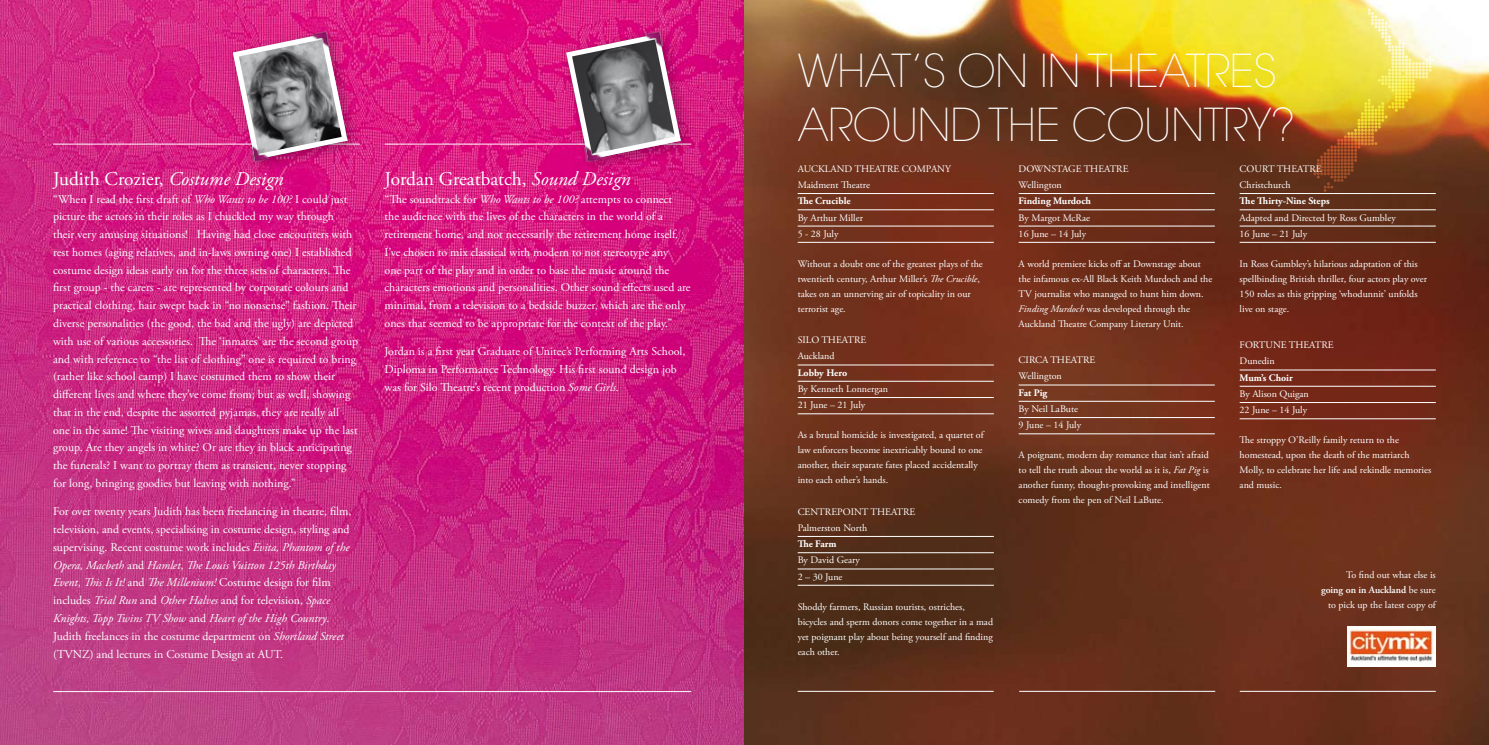
<style>
.page{position:relative;width:1489px;height:745px;background:#fff}
.page>*{position:absolute;margin:0;border:0;box-sizing:border-box;transform-origin:0 0}
.t1{font:200 45px/54px "ITC Avant Garde Std";letter-spacing:-.01em;color:#fff}
.t2{font:19.38px "Adobe Garamond Pro";color:#fff}
.t3{font:11.88px/17.8px "Adobe Garamond Pro";color:#fff}
.t4{font:10px/15px "Adobe Garamond Pro";color:#fff}
.t5{font:700 10px "Adobe Garamond Pro";color:#fff}
.s1{font-style:italic}
.s2{font-weight:600}
</style>
<div class="page">
<img style="left:0;top:0;width:1488px;height:744px">
<hr style="left:53px;top:691px;width:638px;height:1px;background:#fff">
<hr style="left:797px;top:690px;width:196px;height:1px;background:#fff">
<svg style="left:1313px;top:9px;width:121px;height:183px;background:#c8a447"></svg>
<img style="left:1347px;top:626px;width:88px;height:39px">
<hr style="left:1239px;top:690px;width:196px;height:1px;background:#fff">
<hr style="left:1019px;top:690px;width:196px;height:1px;background:#fff">
<hr style="left:797px;top:193px;width:196px;height:1px;background:#fff">
<hr style="left:797px;top:209px;width:196px;height:1px;background:#fff">
<hr style="left:797px;top:226px;width:196px;height:1px;background:#fff">
<hr style="left:797px;top:242px;width:196px;height:1px;background:#fff">
<hr style="left:797px;top:364px;width:196px;height:1px;background:#fff">
<hr style="left:797px;top:381px;width:196px;height:1px;background:#fff">
<hr style="left:797px;top:397px;width:196px;height:1px;background:#fff">
<hr style="left:797px;top:413px;width:196px;height:1px;background:#fff">
<hr style="left:797px;top:536px;width:196px;height:1px;background:#fff">
<hr style="left:797px;top:552px;width:196px;height:1px;background:#fff">
<hr style="left:797px;top:568px;width:196px;height:1px;background:#fff">
<hr style="left:797px;top:584px;width:196px;height:1px;background:#fff">
<hr style="left:1018px;top:193px;width:196px;height:1px;background:#fff">
<hr style="left:1018px;top:209px;width:196px;height:1px;background:#fff">
<hr style="left:1018px;top:226px;width:196px;height:1px;background:#fff">
<hr style="left:1018px;top:242px;width:196px;height:1px;background:#fff">
<hr style="left:1018px;top:384px;width:196px;height:1px;background:#fff">
<hr style="left:1018px;top:401px;width:196px;height:1px;background:#fff">
<hr style="left:1018px;top:417px;width:196px;height:1px;background:#fff">
<hr style="left:1018px;top:433px;width:196px;height:1px;background:#fff">
<hr style="left:1239px;top:193px;width:196px;height:1px;background:#fff">
<hr style="left:1239px;top:209px;width:196px;height:1px;background:#fff">
<hr style="left:1239px;top:226px;width:196px;height:1px;background:#fff">
<hr style="left:1239px;top:242px;width:196px;height:1px;background:#fff">
<hr style="left:1239px;top:369px;width:196px;height:1px;background:#fff">
<hr style="left:1239px;top:386px;width:196px;height:1px;background:#fff">
<hr style="left:1239px;top:402px;width:196px;height:1px;background:#fff">
<hr style="left:1239px;top:418px;width:196px;height:1px;background:#fff">
<hr style="left:53px;top:144px;width:307px;height:1px;background:#fff">
<hr style="left:384px;top:144px;width:307px;height:1px;background:#fff">
<div style="left:224px;top:25px;width:139px;height:151px;background:#000;opacity:.3"></div>
<svg style="left:230px;top:31px;width:120px;height:132px;background:#a6698a"></svg>
<div style="left:557px;top:25px;width:139px;height:151px;background:#000;opacity:.3"></div>
<svg style="left:563px;top:31px;width:120px;height:132px;background:#9d5d81"></svg>
<img style="left:309px;top:30px;width:21px;height:22px">
<img style="left:250px;top:141px;width:20px;height:21px">
<img style="left:643px;top:30px;width:21px;height:22px">
<img style="left:583px;top:141px;width:20px;height:21px">
<h2 class="t2" style="left:53px;top:167px;width:232px">Judith Crozier, <span class="s1">Costume Design</span></h2>
<p class="t3" style="left:53px;top:190px;width:306px">“When I read the first draft of <span class="s1">Who Wants to be 100?</span> I could just picture the actors in their roles as I chuckled my way through their very amusing situations! Having had close encounters with rest homes (aging relatives, and in-laws owning one) I established costume design ideas early on for the three sets of characters. The first group - the carers - are represented by corporate colours and practical clothing, hair swept back in “no nonsense” fashion. Their diverse personalities (the good, the bad and the ugly) are depicted with use of various accessories. The ‘inmates’ are the second group and with reference to “the list of clothing” one is required to bring (rather like school camp) I have costumed them to show their different lives and where they’ve come from; but as well, showing that in the end, despite the assorted pyjamas, they are really all one in the same! The visiting wives and daughters make up the last group. Are they angels in white? Or are they in black anticipating the funerals? I want to portray them as transient, never stopping for long, bringing goodies but leaving with nothing.”</p>
<p class="t3" style="left:53px;top:503px;width:300px">For over twenty years Judith has been freelancing in theatre, film, television, and events, specialising in costume design, styling and supervising. Recent costume work includes <span class="s1">Evita, Phantom of the Opera, Macbeth</span> and <span class="s1">Hamlet</span>, <span class="s1">The Louis Vuitton 125th Birthday Event</span>, <span class="s1">This Is It!</span> and <span class="s1">The Millenium!</span> Costume design for film includes <span class="s1">Trial Run</span> and <span class="s1">Other Halves</span> and for television, <span class="s1">Space Knights, Topp Twins TV Show</span> and <span class="s1">Heart of the High Country</span>.<br>Judith freelances in the costume department on <span class="s1">Shortland Street </span>(TVNZ) and lectures in Costume Design at AUT.</p>
<h2 class="t2" style="left:384px;top:167px;width:247px">Jordan Greatbatch, <span class="s1">Sound Design</span></h2>
<p class="t3" style="left:384px;top:190px;width:307px">“The soundtrack for <span class="s1">Who Wants to be 100?</span> attempts to connect<br>the audience with the lives of the characters in the world of a retirement home, and not necessarily the retirement home itself.<br>I’ve chosen to mix classical with modern to not stereotype any<br>one part of the play and in order to base the music around the characters emotions and personalities. Other sound effects used are minimal, from a television to a bedside buzzer, which are the only ones that seemed to be appropriate for the context of the play.”</p>
<p class="t3" style="left:384px;top:343px;width:302px">Jordan is a first year Graduate of Unitec’s Performing Arts School,<br>Diploma in Performance Technology. His first sound design job was for Silo Theatre’s recent production <span class="s1">Some Girls</span>.</p>
<h1 class="t1" style="left:797px;top:44px;width:499px">WHAT’S ON IN TH EATRES<br>AROUND TH E COUNTRY?</h1>
<p class="t4" style="left:797px;top:161px;width:155px;line-height:16.2px">AUCKLAND THEATRE COMPANY<br>Maidment Theatre</p>
<p class="t5" style="left:797px;top:195px;width:55px">The Crucible</p>
<p class="t4" style="left:797px;top:209px;width:67px;line-height:16.2px">By Arthur Miller<br>5 - 28 July</p>
<p class="t4" style="left:797px;top:256px;width:187px">Without a doubt one of the greatest plays of the twentieth century, Arthur Miller’s <span class="s1">The Crucible</span>, takes on an unnerving air of topicality in our terrorist age.</p>
<p class="t4" style="left:797px;top:332px;width:70px;line-height:16.2px">SILO THEATRE<br>Auckland</p>
<p class="t5" style="left:797px;top:366px;width:51px">Lobby Hero</p>
<p class="t4" style="left:797px;top:381px;width:92px;line-height:16.2px">By Kenneth Lonnergan<br>21 June – 21 July</p>
<p class="t4" style="left:797px;top:427px;width:187px">As a brutal homicide is investigated, a quartet of law enforcers become inextricably bound to one another, their separate fates placed accidentally into each other’s hands.</p>
<p class="t4" style="left:797px;top:503px;width:119px;line-height:16.2px">CENTREPOINT THEATRE<br>Palmerston North</p>
<p class="t5" style="left:797px;top:537px;width:40px">The Farm</p>
<p class="t4" style="left:797px;top:552px;width:64px;line-height:16.2px">By David Geary<br>2 – 30 June</p>
<p class="t4" style="left:797px;top:599px;width:197px">Shoddy farmers, Russian tourists, ostriches, bicycles and sperm donors come together in a mad yet poignant play about being yourself and finding each other.</p>
<p class="t4" style="left:1018px;top:161px;width:111px;line-height:16.2px">DOWNSTAGE THEATRE<br>Wellington</p>
<p class="t5" style="left:1018px;top:195px;width:74px">Finding Murdoch</p>
<p class="t4" style="left:1018px;top:209px;width:73px;line-height:16.2px">By Margot McRae<br>16 June – 14 July</p>
<p class="t4" style="left:1018px;top:256px;width:195px">A world premiere kicks off at Downstage about the infamous ex-All Black Keith Murdoch and the TV journalist who managed to hunt him down.<br><span class="s1">Finding Murdoch</span> was developed through the Auckland Theatre Company Literary Unit.</p>
<p class="t4" style="left:1018px;top:352px;width:78px;line-height:16.2px">CIRCA THEATRE<br>Wellington</p>
<p class="t5" style="left:1018px;top:386px;width:30px">Fat Pig</p>
<p class="t4" style="left:1018px;top:401px;width:64px;line-height:16.2px">By Neil LaBute<br>9 June – 14 July</p>
<p class="t4" style="left:1018px;top:447px;width:193px;text-align:justify">A poignant, modern day romance that isn’t afraid to tell the truth about the world as it is, <span class="s1">Fat Pig</span> is another funny, thought-provoking and intelligent comedy from the pen of Neil LaBute.</p>
<p class="t4" style="left:1239px;top:161px;width:83px;line-height:16.2px">COURT THEATRE<br>Christchurch</p>
<p class="t5" style="left:1239px;top:195px;width:91px">The Thirty-Nine Steps</p>
<p class="t4" style="left:1239px;top:209px;width:157px;line-height:16.2px">Adapted and Directed by Ross Gumbley<br>16 June – 21 July</p>
<p class="t4" style="left:1239px;top:256px;width:189px">In Ross Gumbley’s hilarious adaptation of this spellbinding British thriller, four actors play over 150 roles as this gripping ‘whodunnit’ unfolds live on stage.</p>
<p class="t4" style="left:1239px;top:337px;width:96px;line-height:16.2px">FORTUNE THEATRE<br>Dunedin</p>
<p class="t5" style="left:1239px;top:371px;width:55px">Mum’s Choir</p>
<p class="t4" style="left:1239px;top:386px;width:71px;line-height:16.2px">By Alison Quigan<br>22 June – 14 July</p>
<p class="t4" style="left:1239px;top:432px;width:193px">The stroppy O’Reilly family return to the homestead, upon the death of the matriarch Molly, to celebrate her life and rekindle memories and music.</p>
<p class="t4" style="left:1320px;top:567px;width:116px;text-align:right">To find out what else is<br><span class="s2">going on in Auckland</span> be sure to pick up the latest copy of</p>
</div>
